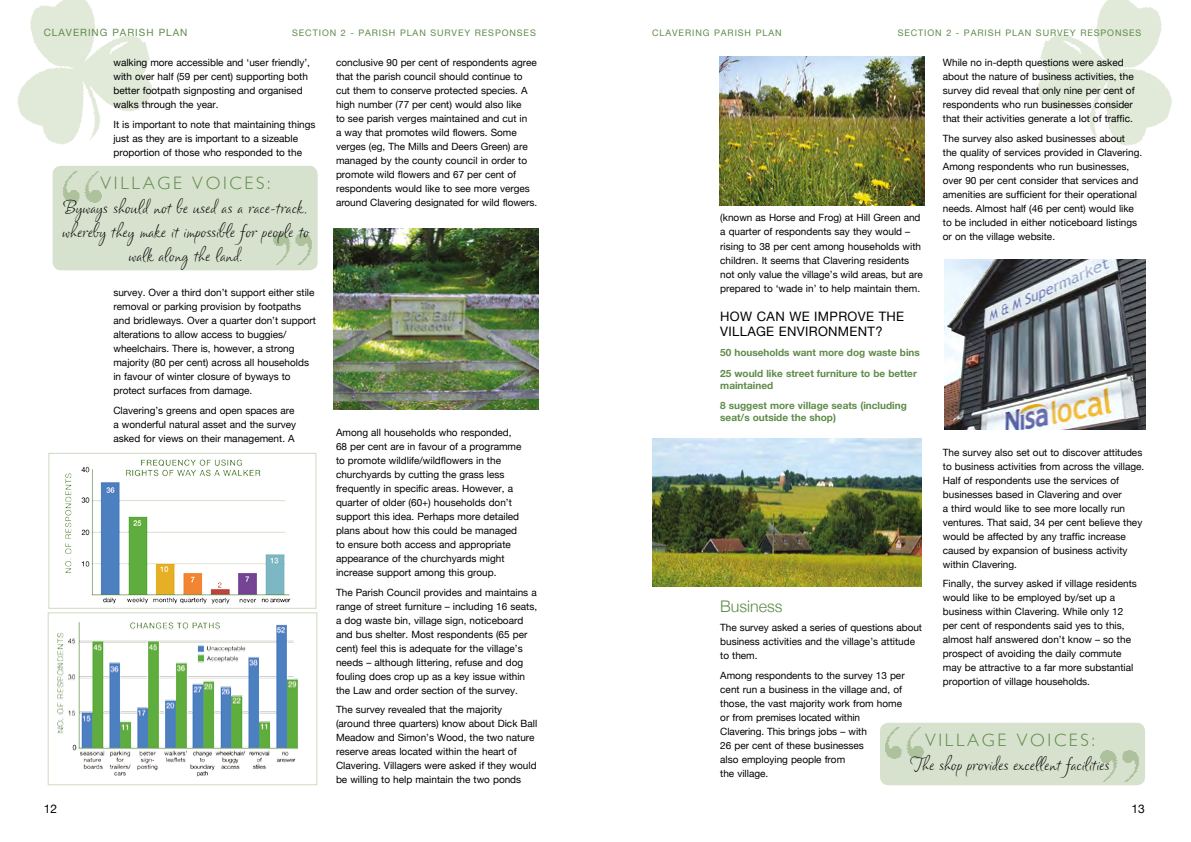
<style>
.page{position:relative;width:1191px;height:842px;background:#fff}
.page>*{position:absolute;margin:0;border:0;box-sizing:border-box;transform-origin:0 0}
.t1{font:18px/24px "Clarissa";color:#000;text-align:center}
.t2{font:300 18px "Gill Sans";letter-spacing:.15em;color:#5f8b49}
.t3{font:300 16px "Helvetica Neue";color:#5f8b49}
.t4{font:13px/15px "Helvetica Neue";letter-spacing:.025em;color:#000}
.t5{font:12px "Helvetica Neue";color:#000}
.t6{font:10px/14px "Helvetica Neue";color:#000}
.t7{font:700 10px/20.5px "Helvetica Neue";color:#5f8b49}
.t8{font:10px "Helvetica Neue";letter-spacing:.1em;color:#5f8b49}
.t9{font:9px "Helvetica Neue";letter-spacing:.1em;color:#5f8b49}
</style>
<div class="page">
<img style="left:1037px;top:1px;width:135px;height:145px">
<img style="left:17px;top:1px;width:136px;height:144px">
<div style="left:53px;top:166px;width:265px;height:104px;background:#d7e2ce;border-radius:9px"></div>
<div style="left:880px;top:723px;width:265px;height:62px;background:#d7e2ce;border-radius:9px"></div>
<img style="left:652px;top:439px;width:269px;height:147px">
<img style="left:65px;top:459px;width:226px;height:145px">
<div style="left:48px;top:453px;width:268px;height:156px;border:1px solid #cedbc1"></div>
<img style="left:57px;top:622px;width:241px;height:155px">
<div style="left:48px;top:612px;width:269px;height:173px;border:1px solid #cedbc1"></div>
<img style="left:333px;top:229px;width:206px;height:180px">
<img style="left:719px;top:57px;width:205px;height:149px">
<img style="left:944px;top:260px;width:201px;height:170px">
<img style="left:63px;top:171px;width:39px;height:32px">
<img style="left:273px;top:233px;width:39px;height:32px">
<img style="left:1100px;top:750px;width:39px;height:32px">
<img style="left:880px;top:726px;width:44px;height:33px">
<p class="t8" style="left:44px;top:26px;width:145px">CLAVERING PARISH PLAN</p>
<p class="t9" style="left:292px;top:27px;width:245px">SECTION 2 - PARISH PLAN SURVEY RESPONSES</p>
<p class="t9" style="left:652px;top:27px;width:131px">CLAVERING PARISH PLAN</p>
<p class="t9" style="left:897px;top:27px;width:245px">SECTION 2 - PARISH PLAN SURVEY RESPONSES</p>
<p class="t6" style="left:113px;top:56px;width:198px">walking more accessible and ‘user friendly’, with over half (59 per cent) supporting both better footpath signposting and organised walks through the year.</p>
<p class="t6" style="left:113px;top:117px;width:204px">It is important to note that maintaining things just as they are is important to a sizeable proportion of those who responded to the</p>
<p class="t6" style="left:336px;top:56px;width:203px">conclusive 90 per cent of respondents agree that the parish council should continue to cut them to conserve protected species. A high number (77 per cent) would also like<br>to see parish verges maintained and cut in<br>a way that promotes wild flowers. Some verges (eg, The Mills and Deers Green) are managed by the county council in order to promote wild flowers and 67 per cent of respondents would like to see more verges around Clavering designated for wild flowers.</p>
<p class="t6" style="left:943px;top:56px;width:193px">While no in-depth questions were asked about the nature of business activities, the survey did reveal that only nine per cent of respondents who run businesses consider that their activities generate a lot of traffic.</p>
<p class="t6" style="left:943px;top:131px;width:201px">The survey also asked businesses about<br>the quality of services provided in Clavering.<br>Among respondents who run businesses, over 90 per cent consider that services and amenities are sufficient for their operational needs. Almost half (46 per cent) would like to be included in either noticeboard listings or on the village website.</p>
<h1 class="t2" style="left:101px;top:173px;width:171px">VILLAGE VOICES:</h1>
<h1 class="t1" style="left:62px;top:195px;width:248px">Byways should not be used as a race-track, whereby they make it impossible for people to walk along the land.</h1>
<p class="t6" style="left:720px;top:211px;width:204px">(known as Horse and Frog) at Hill Green and a quarter of respondents say they would – rising to 38 per cent among households with children. It seems that Clavering residents not only value the village’s wild areas, but are prepared to ‘wade in’ to help maintain them.</p>
<h3 class="t4" style="left:720px;top:308px;width:185px">HOW CAN WE IMPROVE THE<br>VILLAGE ENVIRONMENT?</h3>
<p class="t7" style="left:720px;top:342px;width:201px">50 households want more dog waste bins<br>25 would like street furniture to be better</p>
<p class="t7" style="left:720px;top:375px;width:188px">maintained<br>8 suggest more village seats (including</p>
<p class="t7" style="left:720px;top:407px;width:117px">seat/s outside the shop)</p>
<p class="t6" style="left:113px;top:285px;width:204px">survey. Over a third don’t support either stile removal or parking provision by footpaths and bridleways. Over a quarter don’t support alterations to allow access to buggies/ wheelchairs. There is, however, a strong majority (80 per cent) across all households in favour of winter closure of byways to protect surfaces from damage.</p>
<p class="t6" style="left:113px;top:403px;width:184px">Clavering’s greens and open spaces are a wonderful natural asset and the survey asked for views on their management. A</p>
<p class="t6" style="left:336px;top:425px;width:187px">Among all households who responded, 68 per cent are in favour of a programme to promote wildlife/wildflowers in the churchyards by cutting the grass less frequently in specific areas. However, a quarter of older (60+) households don’t support this idea. Perhaps more detailed plans about how this could be managed to ensure both access and appropriate appearance of the churchyards might increase support among this group.</p>
<p class="t6" style="left:336px;top:585px;width:203px">The Parish Council provides and maintains a range of street furniture – including 16 seats, a dog waste bin, village sign, noticeboard and bus shelter. Most respondents (65 per cent) feel this is adequate for the village’s needs – although littering, refuse and dog fouling does crop up as a key issue within the Law and order section of the survey.</p>
<p class="t6" style="left:336px;top:703px;width:203px">The survey revealed that the majority (around three quarters) know about Dick Ball Meadow and Simon’s Wood, the two nature reserve areas located within the heart of Clavering. Villagers were asked if they would be willing to help maintain the two ponds</p>
<p class="t6" style="left:943px;top:445px;width:203px">The survey also set out to discover attitudes to business activities from across the village.<br>Half of respondents use the services of businesses based in Clavering and over<br>a third would like to see more locally run ventures. That said, 34 per cent believe they would be affected by any traffic increase caused by expansion of business activity within Clavering.</p>
<p class="t6" style="left:943px;top:577px;width:195px">Finally, the survey asked if village residents would like to be employed by/set up a business within Clavering. While only 12 per cent of respondents said yes to this, almost half answered don’t know – so the prospect of avoiding the daily commute may be attractive to a far more substantial proportion of village households.</p>
<h2 class="t3" style="left:720px;top:596px;width:64px">Business</h2>
<p class="t6" style="left:720px;top:621px;width:203px">The survey asked a series of questions about business activities and the village’s attitude to them.</p>
<p class="t6" style="left:720px;top:668px;width:186px">Among respondents to the survey 13 per cent run a business in the village and, of those, the vast majority work from home or from premises located within<br>Clavering. This brings jobs – with<br>26 per cent of these businesses<br>also employing people from<br>the village.</p>
<h1 class="t2" style="left:925px;top:730px;width:171px">VILLAGE VOICES:</h1>
<h1 class="t1" style="left:910px;top:752px;width:200px">The shop provides excellent facilities</h1>
<p class="t5" style="left:44px;top:801px;width:15px">12</p>
<p class="t5" style="left:1131px;top:801px;width:15px">13</p>
</div>
